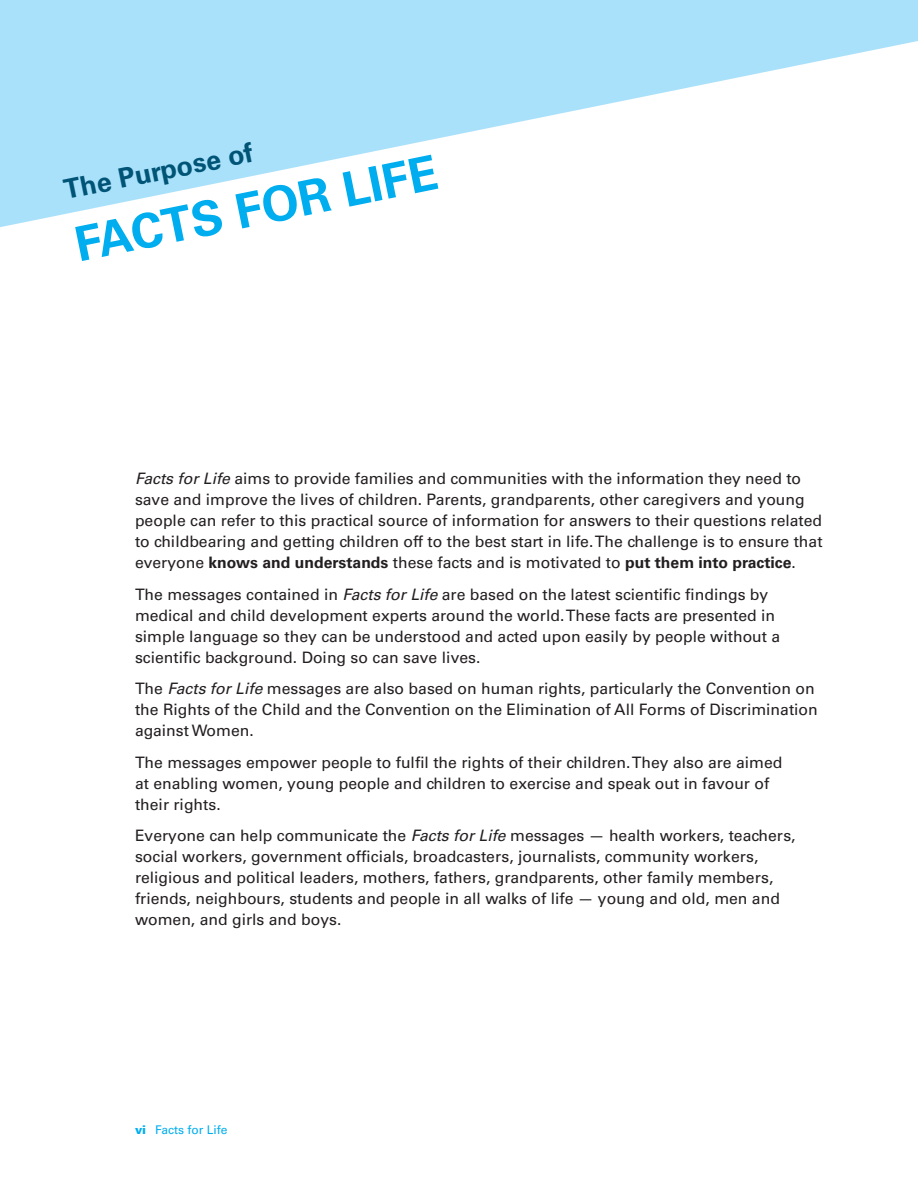
<style>
.page{position:relative;width:918px;height:1188px;background:#fff}
.page>*{position:absolute;margin:0;border:0;box-sizing:border-box;transform-origin:0 0}
.t1{font:700 48px "Univers";color:#00aeef}
.t2{font:700 27px "Univers";color:#005476}
.t3{font:15.75px/21px "Univers";color:#231f20}
.t4{font:12px "Univers";color:#00aeef}
.s1{font-style:italic}
.s2{font-weight:700}
.s3{font-weight:900}
</style>
<div class="page">
<svg style="left:0;top:0;width:918px;height:227px;fill:#aae1fa"></svg>
<h2 class="t2" style="left:62px;top:179px;width:194px;rotate:-11deg">The Purpose of</h2>
<h1 class="t1" style="left:72px;top:229px;width:370px;rotate:-12deg">FACTS FOR LIFE</h1>
<p class="t3" style="left:135px;top:470px;width:689px"><span class="s1">Facts for Life</span> aims to provide families and communities with the information they need to save and improve the lives of children. Parents, grandparents, other caregivers and young people can refer to this practical source of information for answers to their questions related to childbearing and getting children off to the best start in life. The challenge is to ensure that everyone <span class="s2">knows and understands</span> these facts and is motivated to <span class="s2">put them into practice</span>.</p>
<p class="t3" style="left:135px;top:585px;width:647px">The messages contained in <span class="s1">Facts for Life</span> are based on the latest scientific findings by medical and child development experts around the world. These facts are presented in simple language so they can be understood and acted upon easily by people without a scientific background. Doing so can save lives.</p>
<p class="t3" style="left:135px;top:680px;width:684px">The <span class="s1">Facts for Life</span> messages are also based on human rights, particularly the Convention on the Rights of the Child and the Convention on the Elimination of All Forms of Discrimination against Women.</p>
<p class="t3" style="left:135px;top:753px;width:649px">The messages empower people to fulfil the rights of their children. They also are aimed at enabling women, young people and children to exercise and speak out in favour of their rights.</p>
<p class="t3" style="left:135px;top:827px;width:662px">Everyone can help communicate the <span class="s1">Facts for Life</span> messages — health workers, teachers, social workers, government officials, broadcasters, journalists, community workers, religious and political leaders, mothers, fathers, grandparents, other family members, friends, neighbours, students and people in all walks of life — young and old, men and women, and girls and boys.</p>
<p class="t4" style="left:135px;top:1125px;width:94px"><span class="s3">vi</span> Facts for Life</p>
</div>
